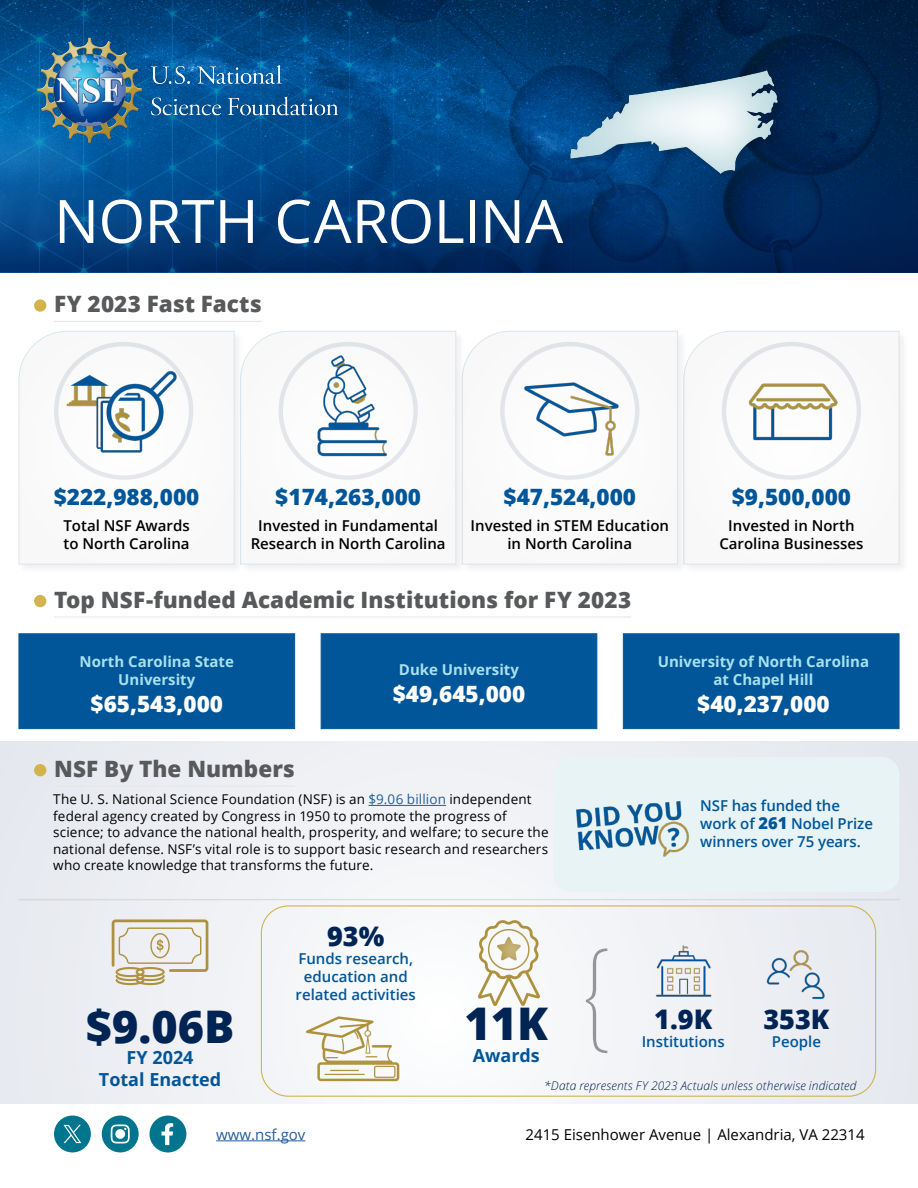
<style>
.page{position:relative;width:918px;height:1188px;background:#fff}
.page>*{position:absolute;margin:0;border:0;box-sizing:border-box;transform-origin:0 0}
.State_Name_Big{font:60px "Open Sans";letter-spacing:-.01em;color:#fff}
.t1{font:800 45px "Open Sans";color:#002454}
.t2{font:800 27px "Open Sans";color:#002454}
.Main_Headers{font:800 22.5px "Open Sans";color:#58595b}
.Fast_Facts_Numbers{font:800 22.5px "Open Sans";color:#005699}
.Fast_Facts_Numbers-2{font:800 22.5px "Open Sans";color:#fff}
.t3{font:700 18px "Open Sans";color:#005699}
.t4{font:600 15px/18px "Open Sans";color:#000;text-align:center}
.t5{font:600 15px/18px "Open Sans";color:#005699}
.t6{font:700 15px/18px "Open Sans";color:#a7e1ef;text-align:center}
.t7{font:15px "Open Sans";color:#000}
.t8{font:15px "Open Sans";color:#215e9e}
.Body_Style{font:13.5px/16.5px "Open Sans";letter-spacing:.01em;color:#000}
.Body{font:italic 300 12px "Open Sans";letter-spacing:.01em;color:#001c55}
.s1{color:#215e9e}
.s2{font-weight:800;font-size:16.5px}
</style>
<div class="page">
<div style="left:0;top:742px;width:918px;height:361px;background:#eff1f4"></div>
<div style="left:261px;top:905px;width:615px;height:192px;border:1px solid #d4b352;border-radius:27px"></div>
<div style="left:554px;top:757px;width:345px;height:135px;background:#e8f3f5;border-radius:18px"></div>
<img style="left:0;top:0;width:918px;height:135px">
<svg style="left:0;top:135px;width:918px;height:138px"></svg>
<div style="left:18px;top:331px;width:226px;height:243px;background:#f6f6f6"></div>
<svg style="left:18px;top:331px;width:217px;height:234px"></svg>
<div style="left:683px;top:331px;width:226px;height:243px;background:#f9f9f9"></div>
<svg style="left:687px;top:331px;width:213px;height:234px"></svg>
<div style="left:461px;top:331px;width:226px;height:243px;background:#f4f4f4"></div>
<svg style="left:466px;top:331px;width:212px;height:234px"></svg>
<div style="left:240px;top:331px;width:226px;height:243px;background:#f6f6f6"></div>
<svg style="left:240px;top:331px;width:217px;height:234px"></svg>
<img style="left:48px;top:364px;width:150px;height:100px">
<img style="left:283px;top:350px;width:135px;height:114px">
<img style="left:496px;top:367px;width:150px;height:100px">
<img style="left:717px;top:377px;width:150px;height:76px">
<div style="left:623px;top:633px;width:276px;height:96px;background:#005699;border:1px solid #005699"></div>
<div style="left:321px;top:633px;width:276px;height:96px;background:#005699;border:1px solid #005699"></div>
<div style="left:19px;top:633px;width:276px;height:96px;background:#005699;border:1px solid #005699"></div>
<hr style="left:54px;top:786px;width:241px;height:1px;background:#e6e7e8">
<hr style="left:369px;top:805px;width:77px;height:1px;background:#215e9e">
<hr style="left:216px;top:1140px;width:89px;height:1px;background:#215e9e">
<svg style="left:456px;top:905px;width:105px;height:109px"></svg>
<svg style="left:306px;top:1000px;width:123px;height:86px;fill:#f8f9fb"></svg>
<svg style="left:111px;top:919px;width:98px;height:67px"></svg>
<svg style="left:586px;top:948px;width:21px;height:105px"></svg>
<img style="left:11px;top:11px;width:353px;height:138px">
<div style="left:54px;top:342px;width:139px;height:138px;border:4px solid #002454;border-radius:50%"></div>
<div style="left:279px;top:342px;width:139px;height:138px;border:4px solid #002454;border-radius:50%"></div>
<div style="left:500px;top:342px;width:139px;height:138px;border:4px solid #002454;border-radius:50%"></div>
<div style="left:722px;top:342px;width:139px;height:138px;border:4px solid #002454;border-radius:50%"></div>
<div style="left:565px;top:64px;width:245px;height:138px;background:#00758d;opacity:.26"></div>
<img style="left:766px;top:950px;width:59px;height:50px">
<img style="left:656px;top:945px;width:56px;height:52px">
<img style="left:576px;top:801px;width:113px;height:56px">
<div style="left:34px;top:299px;width:12px;height:13px;background:#d3b34e;border-radius:50%"></div>
<div style="left:34px;top:595px;width:12px;height:12px;background:#d3b34e;border-radius:50%"></div>
<div style="left:34px;top:764px;width:12px;height:12px;background:#d3b34e;border-radius:50%"></div>
<hr style="left:19px;top:899px;width:880px;height:1px;background:#c9c9c9">
<svg style="left:150px;top:1116px;width:36px;height:36px"></svg>
<svg style="left:102px;top:1116px;width:37px;height:36px"></svg>
<svg style="left:54px;top:1116px;width:37px;height:36px"></svg>
<hr style="left:54px;top:321px;width:208px;height:1px;background:#e6e7e8">
<hr style="left:54px;top:616px;width:577px;height:2px;background:#e6e7e8">
<p class="State_Name_Big" style="left:54px;top:180px;width:511px">NORTH CAROLINA</p>
<p class="Main_Headers" style="left:54px;top:287px;width:209px">FY 2023 Fast Facts</p>
<p class="Fast_Facts_Numbers" style="left:54px;top:480px;width:147px">$222,988,000</p>
<p class="t4" style="left:63px;top:516px;width:128px">Total NSF Awards</p>
<p class="t4" style="left:64px;top:534px;width:128px">to North Carolina</p>
<p class="Fast_Facts_Numbers" style="left:275px;top:480px;width:147px">$174,263,000</p>
<p class="t4" style="left:251px;top:516px;width:196px">Invested in Fundamental<br>Research in North Carolina</p>
<p class="Fast_Facts_Numbers" style="left:504px;top:480px;width:134px">$47,524,000</p>
<p class="t4" style="left:471px;top:516px;width:200px">Invested in STEM Education</p>
<p class="t4" style="left:507px;top:534px;width:126px">in North Carolina</p>
<p class="Main_Headers" style="left:54px;top:583px;width:579px">Top NSF-funded Academic Institutions for FY 2023</p>
<p class="Fast_Facts_Numbers" style="left:732px;top:480px;width:121px">$9,500,000</p>
<p class="t4" style="left:719px;top:516px;width:145px">Invested in North<br>Carolina Businesses</p>
<p class="t6" style="left:80px;top:652px;width:156px">North Carolina State<br>University</p>
<p class="Fast_Facts_Numbers-2" style="left:91px;top:686px;width:134px">$65,543,000</p>
<p class="t6" style="left:399px;top:660px;width:122px">Duke University</p>
<p class="Fast_Facts_Numbers-2" style="left:393px;top:677px;width:134px">$49,645,000</p>
<p class="t6" style="left:658px;top:652px;width:213px">University of North Carolina at Chapel Hill</p>
<p class="Fast_Facts_Numbers-2" style="left:697px;top:686px;width:134px">$40,237,000</p>
<p class="Main_Headers" style="left:54px;top:752px;width:242px">NSF By The Numbers</p>
<p class="Body_Style" style="left:53px;top:791px;width:497px">The U. S. National Science Foundation (NSF) is an <span class="s1">$9.06 billion</span> independent federal agency created by Congress in 1950 to promote the progress of science; to advance the national health, prosperity, and welfare; to secure the national defense. NSF’s vital role is to support basic research and researchers who create knowledge that transforms the future.</p>
<p class="t5" style="left:700px;top:796px;width:174px">NSF has funded the work of <span class="s2">261</span> Nobel Prize winners over 75 years.</p>
<p class="t1" style="left:86px;top:992px;width:150px">$9.06B</p>
<p class="t3" style="left:127px;top:1045px;width:68px">FY 2024</p>
<p class="t3" style="left:99px;top:1067px;width:124px">Total Enacted</p>
<p class="t2" style="left:327px;top:915px;width:59px">93%</p>
<p class="t5" style="left:296px;top:949px;width:122px;text-align:center">Funds research, education and related activities</p>
<p class="t1" style="left:464px;top:990px;width:85px">11K</p>
<p class="t3" style="left:473px;top:1043px;width:69px">Awards</p>
<p class="t2" style="left:654px;top:999px;width:59px">1.9K</p>
<p class="t5" style="left:642px;top:1032px;width:84px">Institutions</p>
<p class="t2" style="left:763px;top:999px;width:68px">353K</p>
<p class="t5" style="left:772px;top:1032px;width:51px">People</p>
<p class="Body" style="left:544px;top:1077px;width:314px">*Data represents FY 2023 Actuals unless otherwise indicated</p>
<p class="t8" style="left:216px;top:1124px;width:91px">www.nsf.gov</p>
<p class="t7" style="left:526px;top:1124px;width:341px">2415 Eisenhower Avenue | Alexandria, VA 22314</p>
</div>
